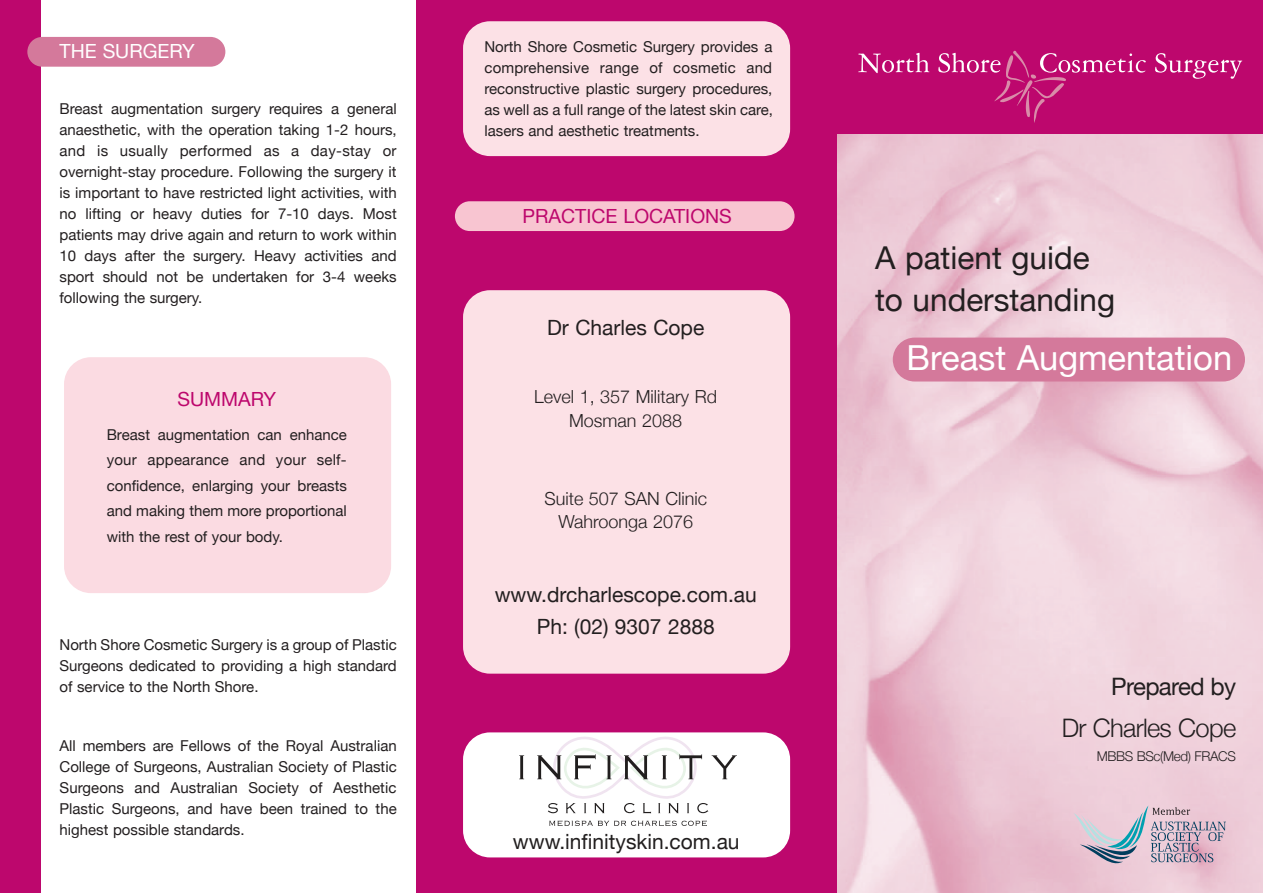
<style>
.page{position:relative;width:1263px;height:893px;background:#fff}
.page>*{position:absolute;margin:0;border:0;box-sizing:border-box;transform-origin:0 0}
.t1{font:34.5px "Helvetica Neue";color:#fff}
.t2{font:31.5px/41.2px "Helvetica Neue";color:#231f20}
.t3{font:300 25.5px "Helvetica Neue";letter-spacing:-.025em;color:#231f20}
.t4{font:24px "Helvetica Neue";letter-spacing:-.025em;color:#231f20}
.t5{font:21px/32.5px "Helvetica Neue";color:#231f20;text-align:center}
.t6{font:21px "Helvetica Neue";color:#211e1e}
.t7{font:19.5px "Helvetica Neue";color:#bd076d}
.t8{font:19.5px "Helvetica Neue";color:#fff}
.t9{font:300 18px/23.5px "Helvetica Neue";color:#231f20;text-align:center}
.t10{font:15px/21px "Helvetica Neue";color:#231f20;text-align:justify}
.t11{font:300 13.5px "Helvetica Neue";letter-spacing:-.025em;color:#231f20}
</style>
<div class="page">
<div style="left:417px;top:0;width:421px;height:893px;background:#bd076d"></div>
<div style="left:893px;top:338px;width:352px;height:43px;background:#d4799b;border-radius:22px"></div>
<div style="left:455px;top:201px;width:339px;height:30px;background:#f8c5d1;border-radius:15px"></div>
<div style="left:64px;top:357px;width:327px;height:236px;background:#fbdbe2;border-radius:27px"></div>
<div style="left:0;top:0;width:40px;height:893px;background:#bd076d"></div>
<div style="left:27px;top:37px;width:198px;height:30px;background:#d4799b;border-radius:15px"></div>
<div style="left:838px;top:0;width:425px;height:134px;background:#bd076d"></div>
<svg style="left:858px;top:53px;width:71px;height:20px"></svg>
<svg style="left:938px;top:51px;width:208px;height:72px"></svg>
<svg style="left:1155px;top:53px;width:87px;height:26px"></svg>
<div style="left:463px;top:290px;width:327px;height:384px;background:#fce1e6;border-radius:27px"></div>
<div style="left:463px;top:21px;width:327px;height:135px;background:#fce1e6;border-radius:27px"></div>
<svg style="left:1073px;top:805px;width:153px;height:58px;background:#c7b6c5"></svg>
<div style="left:463px;top:732px;width:327px;height:125px;background:#fff;border-radius:27px"></div>
<svg style="left:519px;top:755px;width:5px;height:24px"></svg>
<svg style="left:537px;top:737px;width:200px;height:77px"></svg>
<svg style="left:549px;top:820px;width:158px;height:6px"></svg>
<h3 class="t8" style="left:60px;top:37px;width:137px">THE SURGERY</h3>
<p class="t10" style="left:60px;top:99px;width:339px">Breast augmentation surgery requires a general anaesthetic, with the operation taking 1-2 hours, and is usually performed as a day-stay or overnight-stay procedure. Following the surgery it is important to have restricted light activities, with no lifting or heavy duties for 7-10 days. Most patients may drive again and return to work within 10 days after the surgery. Heavy activities and sport should not be undertaken for 3-4 weeks following the surgery.</p>
<h3 class="t7" style="left:178px;top:385px;width:100px">SUMMARY</h3>
<p class="t10" style="left:107px;top:422px;width:242px;line-height:25.5px">Breast augmentation can enhance your appearance and your self&shy;confidence, enlarging your breasts and making them more proportional with the rest of your body.</p>
<p class="t10" style="left:60px;top:635px;width:339px">North Shore Cosmetic Surgery is a group of Plastic Surgeons dedicated to providing a high standard of service to the North Shore.</p>
<p class="t10" style="left:60px;top:736px;width:339px">All members are Fellows of the Royal Australian College of Surgeons, Australian Society of Plastic Surgeons and Australian Society of Aesthetic Plastic Surgeons, and have been trained to the highest possible standards.</p>
<p class="t10" style="left:484px;top:37px;width:290px">North Shore Cosmetic Surgery provides a comprehensive range of cosmetic and reconstructive plastic surgery procedures, as well as a full range of the latest skin care, lasers and aesthetic treatments.</p>
<h3 class="t7" style="left:523px;top:202px;width:211px">PRACTICE LOCATIONS</h3>
<h3 class="t5" style="left:547px;top:313px;width:159px">Dr Charles Cope</h3>
<p class="t9" style="left:534px;top:384px;width:184px">Level 1, 357 Military Rd<br>Mosman 2088</p>
<p class="t9" style="left:544px;top:485px;width:164px">Suite 507 SAN Clinic<br>Wahroonga 2076</p>
<h3 class="t5" style="left:495px;top:579px;width:264px">www.drcharlescope.com.au<br>Ph: (02) 9307 2888</h3>
<h3 class="t6" style="left:513px;top:827px;width:228px">www.infinityskin.com.au</h3>
<h2 class="t2" style="left:875px;top:239px;width:242px">A patient guide to understanding</h2>
<h1 class="t1" style="left:907px;top:333px;width:327px">Breast Augmentation</h1>
<h3 class="t4" style="left:1111px;top:669px;width:126px">Prepared by</h3>
<h3 class="t3" style="left:1062px;top:707px;width:176px">Dr Charles Cope</h3>
<p class="t11" style="left:1097px;top:745px;width:140px">MBBS BSc(Med) FRACS</p>
</div>
